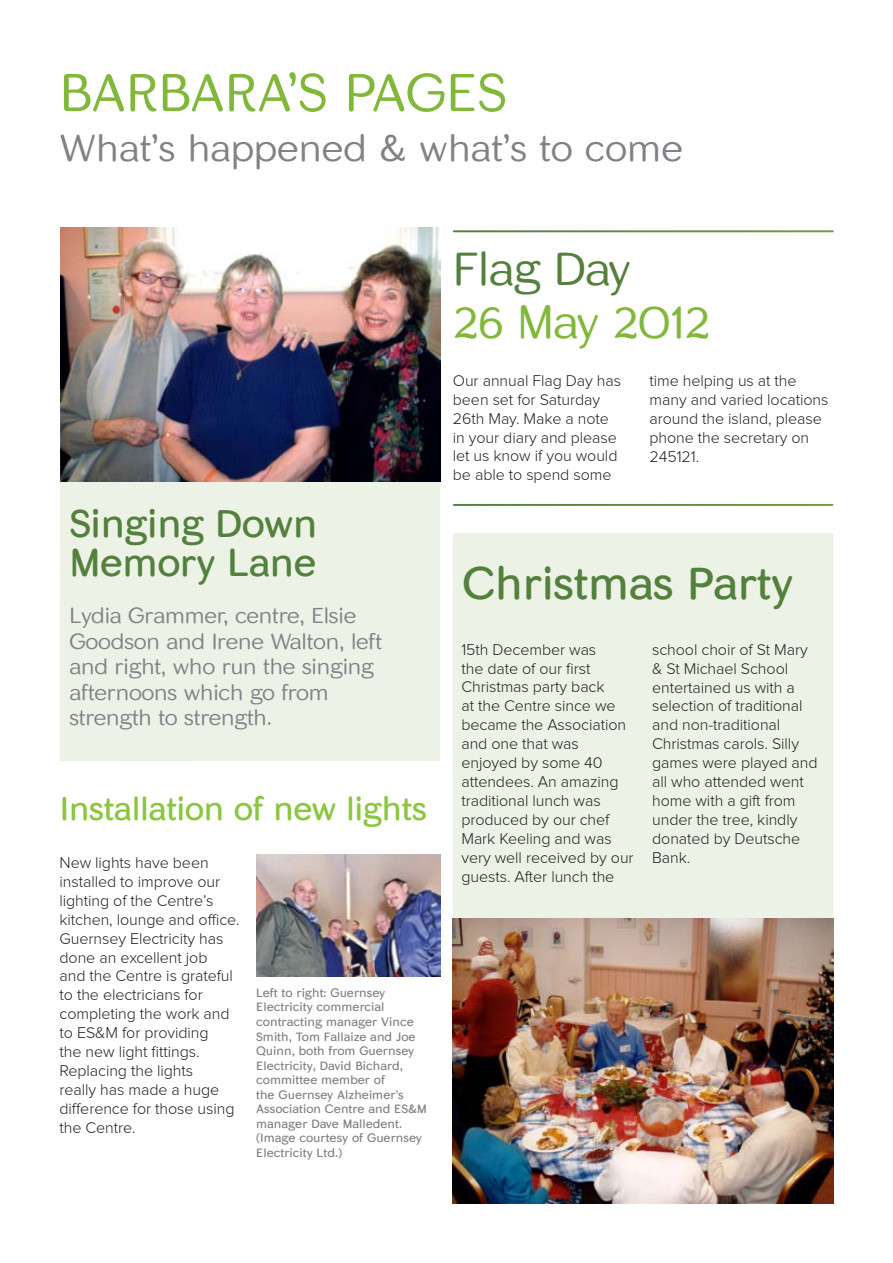
<style>
.page{position:relative;width:893px;height:1263px;background:#fff}
.page>*{position:absolute;margin:0;border:0;box-sizing:border-box;transform-origin:0 0}
.t1{font:51.6px "Skirt Lt";color:#82b83a}
.t2{font:45px "Skirt Lt";color:#82b83a}
.t3{font:45px "Skirt Lt";color:#54803d}
.t4{font:43.5px "Skirt Rg";letter-spacing:-.01em;color:#54803d}
.t5{font:37.5px/39px "Skirt Rg";letter-spacing:-.01em;color:#54803d}
.t6{font:36px "Skirt Lt";color:#808285}
.t7{font:31.5px "Skirt Rg";letter-spacing:-.01em;color:#8bc63e}
.t8{font:21px/25.5px "Skirt Lt";letter-spacing:-.01em;color:#808285}
.t9{font:300 16.05px/18.9px "Proxima Nova";letter-spacing:-.005em;color:#231f20}
.t10{font:11.7px/14.5px "Skirt Rg";color:#808285}
</style>
<div class="page">
<div style="left:453px;top:533px;width:380px;height:385px;background:#ecf2e5"></div>
<div style="left:60px;top:228px;width:380px;height:533px;background:#ecf2e5"></div>
<img style="left:61px;top:228px;width:379px;height:253px">
<img style="left:453px;top:918px;width:380px;height:285px">
<img style="left:256px;top:855px;width:184px;height:121px">
<h1 class="t1" style="left:60px;top:61px;width:449px">BARBARA’S PAGES</h1>
<h3 class="t6" style="left:60px;top:126px;width:625px">What’s happened &amp; what’s to come</h3>
<h2 class="t3" style="left:453px;top:241px;width:180px">Flag Day</h2>
<h2 class="t2" style="left:453px;top:294px;width:259px">26 May 2012</h2>
<h3 class="t5" style="left:69px;top:504px;width:250px">Singing Down<br>Memory Lane</h3>
<h3 class="t8" style="left:69px;top:602px;width:314px">Lydia Grammer, centre, Elsie<br>Goodson and Irene Walton, left and right, who run the singing afternoons which go from strength to strength.</h3>
<h3 class="t7" style="left:60px;top:790px;width:369px">Installation of new lights</h3>
<p class="t9" style="left:60px;top:854px;width:182px">New lights have been installed to improve our lighting of the Centre’s kitchen, lounge and office.<br>Guernsey Electricity has done an excellent job<br>and the Centre is grateful to the electricians for completing the work and to ES&amp;M for providing<br>the new light fittings.<br>Replacing the lights<br>really has made a huge difference for those using the Centre.</p>
<p class="t10" style="left:256px;top:985px;width:172px">Left to right: Guernsey<br>Electricity commercial contracting manager Vince<br>Smith, Tom Fallaize and Joe<br>Quinn, both from Guernsey<br>Electricity, David Bichard, committee member of<br>the Guernsey Alzheimer’s<br>Association Centre and ES&amp;M manager Dave Malledent. (Image courtesy of Guernsey<br>Electricity Ltd.)</p>
<p class="t9" style="left:453px;top:372px;width:170px">Our annual Flag Day has been set for Saturday<br>26th May. Make a note in your diary and please let us know if you would be able to spend some</p>
<p class="t9" style="left:649px;top:372px;width:180px">time helping us at the many and varied locations around the island, please phone the secretary on<br>245121.</p>
<h3 class="t4" style="left:462px;top:557px;width:333px">Christmas Party</h3>
<p class="t9" style="left:461px;top:640px;width:174px">15th December was<br>the date of our first<br>Christmas party back<br>at the Centre since we became the Association and one that was enjoyed by some 40 attendees. An amazing traditional lunch was produced by our chef<br>Mark Keeling and was very well received by our guests. After lunch the</p>
<p class="t9" style="left:652px;top:641px;width:167px">school choir of St Mary &amp; St Michael School entertained us with a selection of traditional and non-traditional<br>Christmas carols. Silly games were played and all who attended went home with a gift from under the tree, kindly donated by Deutsche<br>Bank.</p>
</div>
